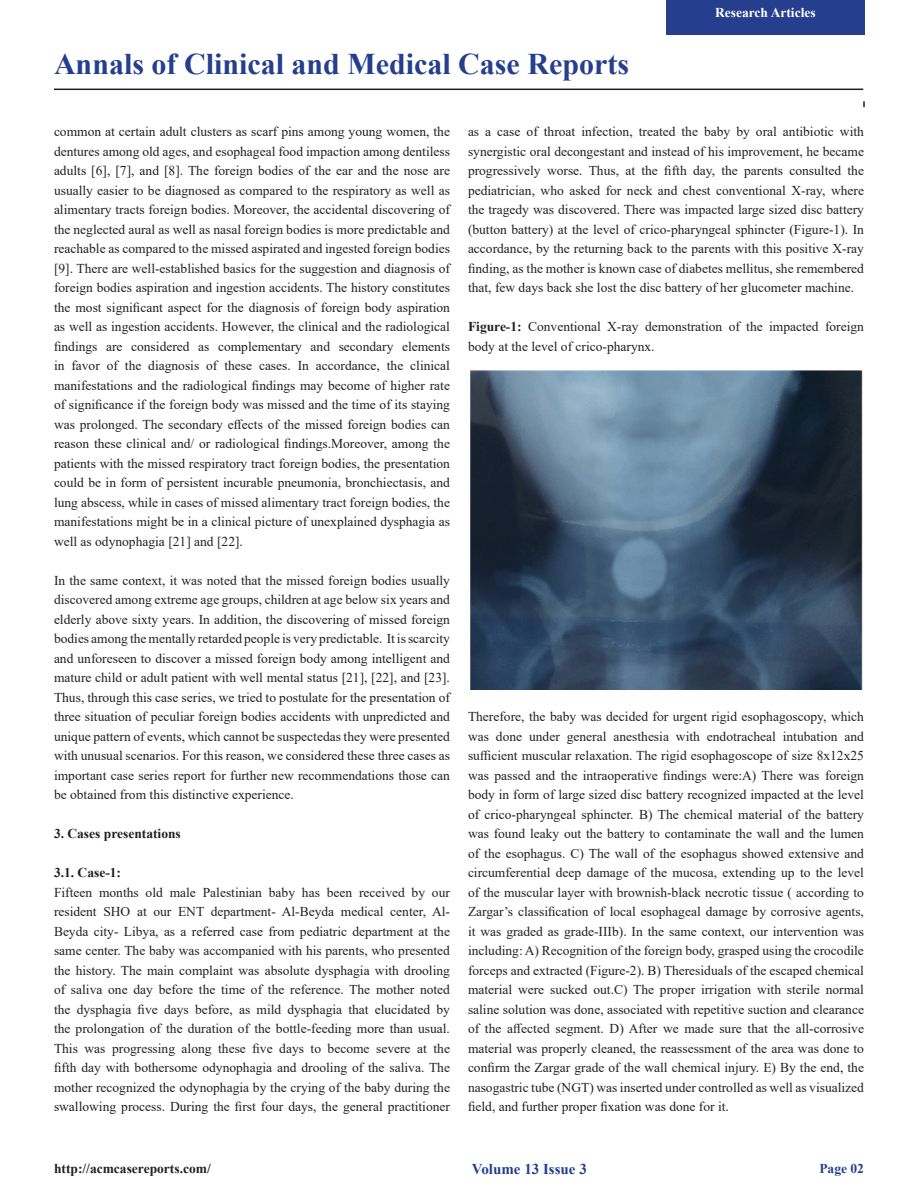
<style>
.page{position:relative;width:918px;height:1188px;background:#fff}
.page>*{position:absolute;margin:0;border:0;box-sizing:border-box;transform-origin:0 0}
.t1{font:700 30px "Times New Roman";color:#253f8e}
.t2{font:700 15px "Times New Roman";color:#253f8e}
.t3{font:13.5px/19.5px "Times New Roman";color:#231f20;text-align:justify}
.t4{font:700 13.5px "Times New Roman";color:#231f20}
.t5{font:700 13.5px "Times New Roman";color:#fff}
.t6{font:700 13.5px "Times New Roman";color:#253f8e}
.s1{font-weight:700}
</style>
<div class="page">
<svg style="left:863px;top:101px;width:2px;height:6px"></svg>
<hr style="left:54px;top:89px;width:809px;height:1px;background:#231f20">
<img style="left:470px;top:370px;width:393px;height:319px">
<div style="left:666px;top:0;width:199px;height:34px;background:#253f8e"></div>
<p class="t1" style="left:54px;top:43px;width:577px">Annals of Clinical and Medical Case Reports</p>
<p class="t5" style="left:715px;top:2px;width:102px">Research Articles</p>
<p class="t3" style="left:54px;top:121px;width:398px">common at certain adult clusters as scarf pins among young women, the dentures among old ages, and esophageal food impaction among dentiless adults [6], [7], and [8]. The foreign bodies of the ear and the nose are usually easier to be diagnosed as compared to the respiratory as well as alimentary tracts foreign bodies. Moreover, the accidental discovering of the neglected aural as well as nasal foreign bodies is more predictable and reachable as compared to the missed aspirated and ingested foreign bodies [9]. There are well-established basics for the suggestion and diagnosis of foreign bodies aspiration and ingestion accidents. The history constitutes the most significant aspect for the diagnosis of foreign body aspiration as well as ingestion accidents. However, the clinical and the radiological findings are considered as complementary and secondary elements in favor of the diagnosis of these cases. In accordance, the clinical manifestations and the radiological findings may become of higher rate of significance if the foreign body was missed and the time of its staying was prolonged. The secondary effects of the missed foreign bodies can reason these clinical and/ or radiological findings.Moreover, among the patients with the missed respiratory tract foreign bodies, the presentation could be in form of persistent incurable pneumonia, bronchiectasis, and lung abscess, while in cases of missed alimentary tract foreign bodies, the manifestations might be in a clinical picture of unexplained dysphagia as well as odynophagia [21] and [22].</p>
<p class="t3" style="left:54px;top:570px;width:398px">In the same context, it was noted that the missed foreign bodies usually discovered among extreme age groups, children at age below six years and elderly above sixty years. In addition, the discovering of missed foreign bodies among the mentally retarded people is very predictable. It is scarcity and unforeseen to discover a missed foreign body among intelligent and mature child or adult patient with well mental status [21], [22], and [23].<br>Thus, through this case series, we tried to postulate for the presentation of three situation of peculiar foreign bodies accidents with unpredicted and unique pattern of events, which cannot be suspectedas they were presented with unusual scenarios. For this reason, we considered these three cases as important case series report for further new recommendations those can be obtained from this distinctive experience.</p>
<p class="t4" style="left:54px;top:824px;width:128px">3. Cases presentations</p>
<p class="t4" style="left:54px;top:863px;width:69px">3.1. Case-1:</p>
<p class="t3" style="left:54px;top:882px;width:398px">Fifteen months old male Palestinian baby has been received by our resident SHO at our ENT department- Al-Beyda medical center, Al-Beyda city- Libya, as a referred case from pediatric department at the same center. The baby was accompanied with his parents, who presented the history. The main complaint was absolute dysphagia with drooling of saliva one day before the time of the reference. The mother noted the dysphagia five days before, as mild dysphagia that elucidated by the prolongation of the duration of the bottle-feeding more than usual.<br>This was progressing along these five days to become severe at the fifth day with bothersome odynophagia and drooling of the saliva. The mother recognized the odynophagia by the crying of the baby during the swallowing process. During the first four days, the general practitioner</p>
<p class="t3" style="left:468px;top:121px;width:398px">as a case of throat infection, treated the baby by oral antibiotic with synergistic oral decongestant and instead of his improvement, he became progressively worse. Thus, at the fifth day, the parents consulted the pediatrician, who asked for neck and chest conventional X-ray, where the tragedy was discovered. There was impacted large sized disc battery (button battery) at the level of crico-pharyngeal sphincter (Figure-1). In accordance, by the returning back to the parents with this positive X-ray finding, as the mother is known case of diabetes mellitus, she remembered that, few days back she lost the disc battery of her glucometer machine.</p>
<p class="t3" style="left:468px;top:316px;width:398px"><span class="s1">Figure-1:</span> Conventional X-ray demonstration of the impacted foreign body at the level of crico-pharynx.</p>
<p class="t3" style="left:468px;top:706px;width:398px">Therefore, the baby was decided for urgent rigid esophagoscopy, which was done under general anesthesia with endotracheal intubation and sufficient muscular relaxation. The rigid esophagoscope of size 8x12x25 was passed and the intraoperative findings were:A) There was foreign body in form of large sized disc battery recognized impacted at the level of crico-pharyngeal sphincter. B) The chemical material of the battery was found leaky out the battery to contaminate the wall and the lumen of the esophagus. C) The wall of the esophagus showed extensive and circumferential deep damage of the mucosa, extending up to the level of the muscular layer with brownish-black necrotic tissue ( according to Zargar’s classification of local esophageal damage by corrosive agents, it was graded as grade-IIIb). In the same context, our intervention was including: A) Recognition of the foreign body, grasped using the crocodile forceps and extracted (Figure-2). B) Theresiduals of the escaped chemical material were sucked out.C) The proper irrigation with sterile normal saline solution was done, associated with repetitive suction and clearance of the affected segment. D) After we made sure that the all-corrosive material was properly cleaned, the reassessment of the area was done to confirm the Zargar grade of the wall chemical injury. E) By the end, the nasogastric tube (NGT) was inserted under controlled as well as visualized field, and further proper fixation was done for it.</p>
<p class="t4" style="left:54px;top:1159px;width:158px">http://acmcasereports.com/</p>
<p class="t6" style="left:819px;top:1159px;width:46px">Page 02</p>
<p class="t2" style="left:472px;top:1158px;width:116px">Volume 13 Issue 3</p>
</div>
